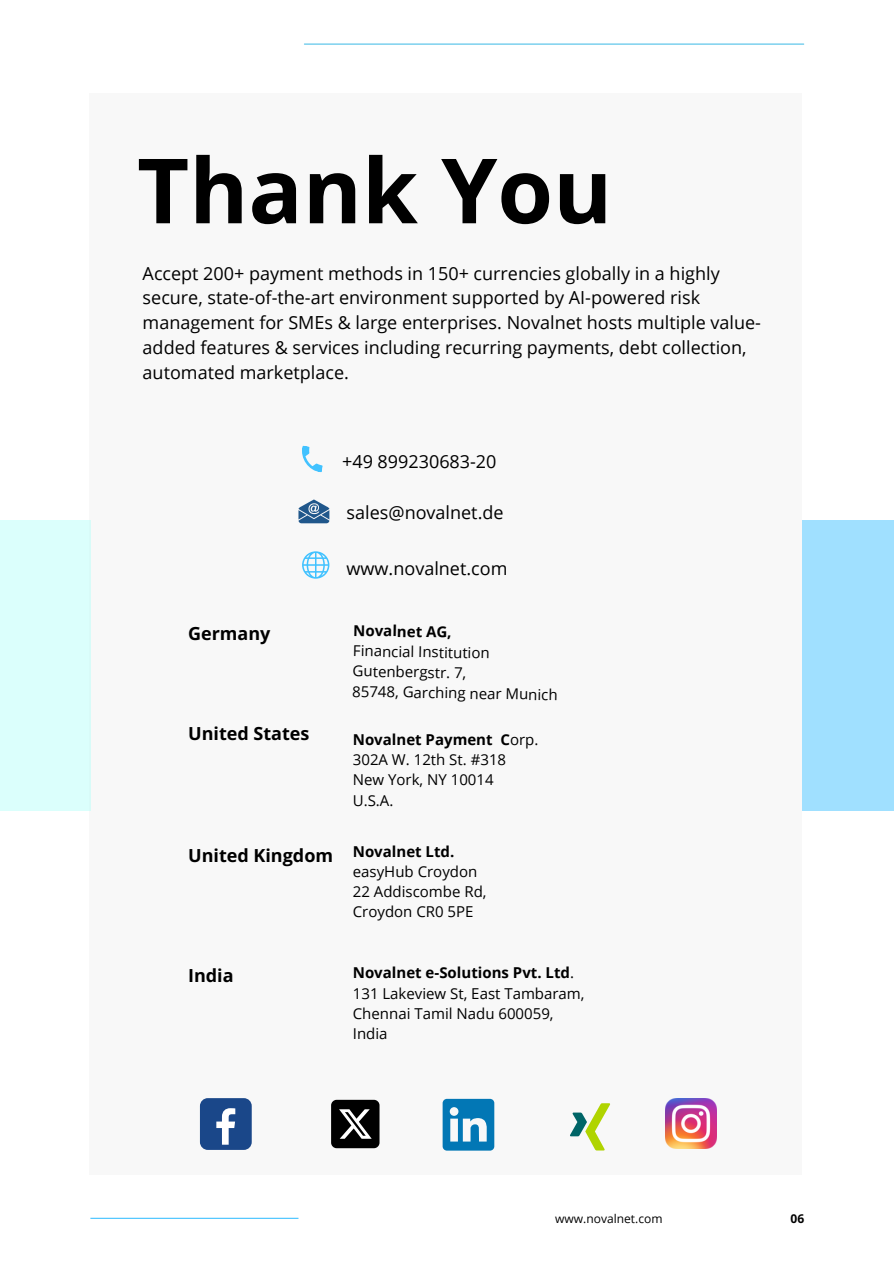
<style>
.page{position:relative;width:894px;height:1264px;background:#fff}
.page>*{position:absolute;margin:0;border:0;box-sizing:border-box;transform-origin:0 0}
.t1{font:700 90px "Open Sans";color:#000}
.t2{font:18px/24.8px "Open Sans";color:#000}
.t3{font:700 18px "Open Sans";color:#000}
.t4{font:15px/20.2px "Open Sans";color:#000}
.t5{font:12px "Open Sans";color:#000}
.t6{font:700 12px "Open Sans";color:#000}
.s1{font-weight:700}
</style>
<div class="page">
<div style="left:89px;top:93px;width:712px;height:1081px;background:#f8f8f8"></div>
<div style="left:801px;top:520px;width:92px;height:290px;background:#a0e0ff"></div>
<div style="left:0;top:520px;width:90px;height:290px;background:#dbfffc"></div>
<hr style="left:90px;top:1217px;width:208px;height:1px;background:#42c2ff">
<hr style="left:304px;top:44px;width:499px;height:1px;background:#4fc0e8">
<svg style="left:302px;top:445px;width:21px;height:27px"></svg>
<svg style="left:302px;top:551px;width:27px;height:27px"></svg>
<svg style="left:298px;top:499px;width:31px;height:24px"></svg>
<div style="left:200px;top:1098px;width:52px;height:51px;background:#1a4789;border-radius:8px"></div>
<svg style="left:216px;top:1108px;width:19px;height:36px"></svg>
<svg style="left:442px;top:1098px;width:52px;height:52px"></svg>
<svg style="left:570px;top:1103px;width:40px;height:47px"></svg>
<img style="left:665px;top:1098px;width:51px;height:50px">
<svg style="left:331px;top:1099px;width:48px;height:49px;background:#2c2c2c"></svg>
<h3 class="t1" style="left:137px;top:127px;width:476px">Thank You</h3>
<h4 class="t2" style="left:143px;top:260px;width:619px">Accept 200+ payment methods in 150+ currencies globally in a highly secure, state-of-the-art environment supported by AI-powered risk management for SMEs &amp; large enterprises. Novalnet hosts multiple value&shy;added features &amp; services including recurring payments, debt collection, automated marketplace.</h4>
<h4 class="t2" style="left:342px;top:448px;width:156px">+49 899230683-20</h4>
<h4 class="t2" style="left:346px;top:500px;width:158px">sales@novalnet.de</h4>
<p class="t3" style="left:188px;top:621px;width:84px">Germany</p>
<h3 class="t3" style="left:188px;top:721px;width:123px">United States</h3>
<h2 class="t2" style="left:346px;top:555px;width:162px">www.novalnet.com</h2>
<h2 class="t4" style="left:353px;top:620px;width:207px;rotate:1deg"><span class="s1">Novalnet AG,<br></span>Financial Institution<br>Gutenbergstr. 7,<br>85748, Garching near Munich</h2>
<h2 class="t4" style="left:353px;top:728px;width:187px"><span class="s1">Novalnet Payment C</span>orp.<br>302A W. 12th St. #318<br>New York, NY 10014<br>U.S.A.</h2>
<h3 class="t3" style="left:188px;top:842px;width:146px">United Kingdom</h3>
<h3 class="t4" style="left:353px;top:840px;width:135px"><span class="s1">Novalnet Ltd. </span>easyHub Croydon<br>22 Addiscombe Rd,<br>Croydon CR0 5PE</h3>
<p class="t3" style="left:188px;top:962px;width:47px">India</p>
<h2 class="t4" style="left:353px;top:962px;width:233px"><span class="s1">Novalnet e-Solutions Pvt. Ltd</span>.<br>131 Lakeview St, East Tambaram,<br>Chennai Tamil Nadu 600059,<br>India</h2>
<p class="t5" style="left:555px;top:1209px;width:109px">www.novalnet.com</p>
<h1 class="t6" style="left:790px;top:1209px;width:15px">06</h1>
</div>
